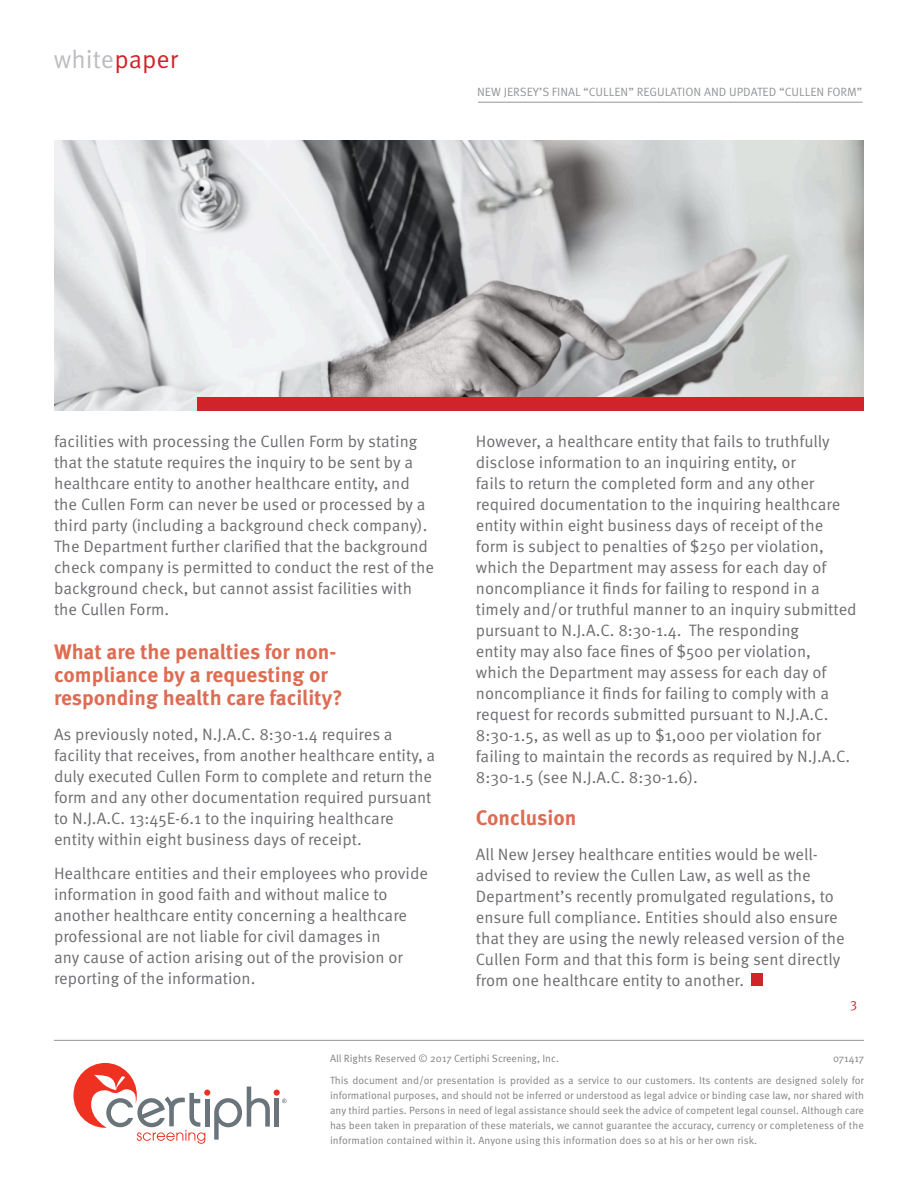
<style>
.page{position:relative;width:918px;height:1188px;background:#fff}
.page>*{position:absolute;margin:0;border:0;box-sizing:border-box;transform-origin:0 0}
.t1{font:25.35px "Meta OT Norm";color:#bcbdc0}
.t2{font:700 21px/23.1px "Meta OT";color:#dd6c53}
.t3{font:16.5px/21px "Meta OT Norm";color:#6c6d70}
.t4{font:13.5px "Meta OT Norm";color:#d1232a}
.t5{font:12px "Meta OT Norm";color:#939598}
.t6{font:10.5px/15px "Meta OT Norm";color:#808285;text-align:right}
.s1{color:#d1232a}
</style>
<div class="page">
<hr style="left:54px;top:1040px;width:810px;height:1px;background:#939598">
<svg style="left:73px;top:1063px;width:214px;height:81px"></svg>
<hr style="left:478px;top:102px;width:384px;height:1px;background:#939598">
<svg style="left:54px;top:140px;width:810px;height:270px;background:#c0c1c2"></svg>
<div style="left:198px;top:397px;width:666px;height:13px;background:#d1232a"></div>
<div style="left:751px;top:973px;width:12px;height:13px;background:#d1232a"></div>
<h1 class="t1" style="left:54px;top:44px;width:126px">white<span class="s1">paper</span></h1>
<p class="t5" style="left:477px;top:85px;width:387px">NEW JERSEY’S FINAL “CULLEN” REGULATION AND UPDATED “CULLEN FORM”</p>
<p class="t3" style="left:54px;top:431px;width:382px">facilities with processing the Cullen Form by stating that the statute requires the inquiry to be sent by a healthcare entity to another healthcare entity, and the Cullen Form can never be used or processed by a third party (including a background check company).<br>The Department further clarified that the background check company is permitted to conduct the rest of the background check, but cannot assist facilities with the Cullen Form.</p>
<p class="t2" style="left:54px;top:641px;width:290px">What are the penalties for non&shy;compliance by a requesting or responding health care facility?</p>
<p class="t3" style="left:54px;top:724px;width:383px">As previously noted, N.J.A.C. 8:30-1.4 requires a facility that receives, from another healthcare entity, a duly executed Cullen Form to complete and return the form and any other documentation required pursuant to N.J.A.C. 13:45E-6.1 to the inquiring healthcare entity within eight business days of receipt.</p>
<p class="t3" style="left:54px;top:863px;width:376px">Healthcare entities and their employees who provide information in good faith and without malice to another healthcare entity concerning a healthcare professional are not liable for civil damages in<br>any cause of action arising out of the provision or reporting of the information.</p>
<p class="t3" style="left:476px;top:431px;width:382px">However, a healthcare entity that fails to truthfully disclose information to an inquiring entity, or<br>fails to return the completed form and any other required documentation to the inquiring healthcare entity within eight business days of receipt of the form is subject to penalties of $250 per violation, which the Department may assess for each day of noncompliance it finds for failing to respond in a timely and/or truthful manner to an inquiry submitted pursuant to N.J.A.C. 8:30-1.4. The responding<br>entity may also face fines of $500 per violation, which the Department may assess for each day of noncompliance it finds for failing to comply with a request for records submitted pursuant to N.J.A.C.<br>8:30-1.5, as well as up to $1,000 per violation for failing to maintain the records as required by N.J.A.C.<br>8:30-1.5 (see N.J.A.C. 8:30-1.6).</p>
<p class="t2" style="left:476px;top:806px;width:102px">Conclusion</p>
<p class="t3" style="left:476px;top:844px;width:371px">All New Jersey healthcare entities would be well&shy;advised to review the Cullen Law, as well as the Department’s recently promulgated regulations, to ensure full compliance. Entities should also ensure that they are using the newly released version of the Cullen Form and that this form is being sent directly from one healthcare entity to another.</p>
<p class="t4" style="left:850px;top:995px;width:9px">3</p>
<p class="t6" style="left:330px;top:1051px;width:231px">All Rights Reserved © 2017 Certiphi Screening, Inc.</p>
<p class="t6" style="left:330px;top:1048px;width:536px;line-height:21.8px">071417<br>This document and/or presentation is provided as a service to our customers. Its contents are designed solely for</p>
<p class="t6" style="left:330px;top:1088px;width:536px;text-align:justify">informational purposes, and should not be inferred or understood as legal advice or binding case law, nor shared with any third parties. Persons in need of legal assistance should seek the advice of competent legal counsel. Although care has been taken in preparation of these materials, we cannot guarantee the accuracy, currency or completeness of the information contained within it. Anyone using this information does so at his or her own risk.</p>
</div>
